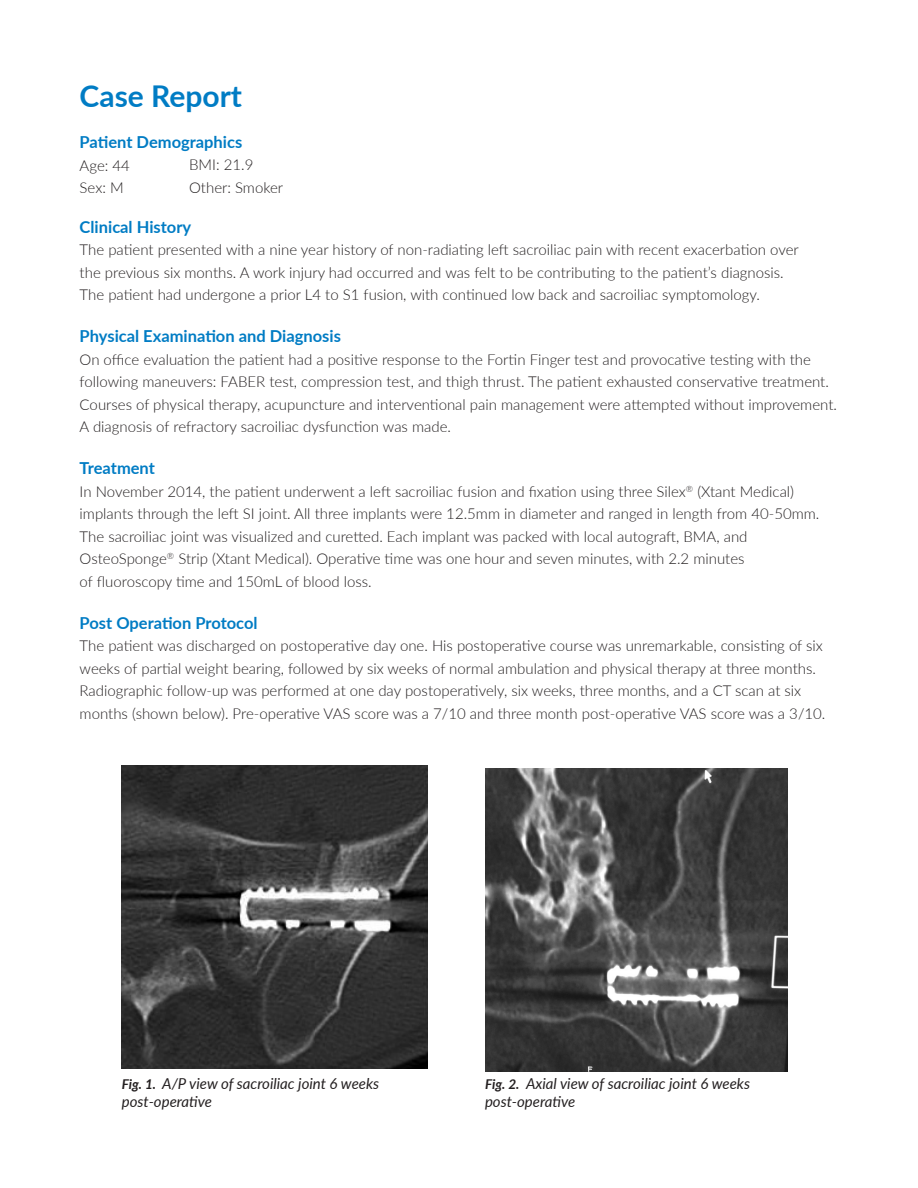
<style>
.page{position:relative;width:918px;height:1188px;background:#fff}
.page>*{position:absolute;margin:0;border:0;box-sizing:border-box;transform-origin:0 0}
.t1{font:700 30px "Lato";color:#007cc4}
.t2{font:700 16.5px "Lato";color:#007cc4}
.t3{font:300 15px/22.5px "Lato";color:#231f20}
.t4{font:italic 15px/18px "Lato";color:#231f20}
.s1{font-weight:700;font-size:13.5px}
</style>
<div class="page">
<img style="left:122px;top:766px;width:305px;height:303px">
<img style="left:485px;top:768px;width:303px;height:303px">
<p class="t1" style="left:80px;top:74px;width:164px">Case Report</p>
<p class="t2" style="left:80px;top:130px;width:164px">Patient Demographics</p>
<p class="t3" style="left:80px;top:153px;width:52px">Age: 44</p>
<p class="t3" style="left:80px;top:176px;width:46px">Sex: M</p>
<p class="t2" style="left:80px;top:215px;width:113px">Clinical History</p>
<p class="t3" style="left:80px;top:238px;width:721px">The patient presented with a nine year history of non-radiating left sacroiliac pain with recent exacerbation over the previous six months. A work injury had occurred and was felt to be contributing to the patient’s diagnosis.<br>The patient had undergone a prior L4 to S1 fusion, with continued low back and sacroiliac symptomology.</p>
<p class="t2" style="left:80px;top:324px;width:263px">Physical Examination and Diagnosis</p>
<p class="t3" style="left:80px;top:348px;width:759px">On office evaluation the patient had a positive response to the Fortin Finger test and provocative testing with the following maneuvers: FABER test, compression test, and thigh thrust. The patient exhausted conservative treatment.<br>Courses of physical therapy, acupuncture and interventional pain management were attempted without improvement.<br>A diagnosis of refractory sacroiliac dysfunction was made.</p>
<p class="t2" style="left:80px;top:456px;width:77px">Treatment</p>
<p class="t3" style="left:80px;top:480px;width:741px">In November 2014, the patient underwent a left sacroiliac fusion and fixation using three Silex<sup>®</sup> (Xtant Medical) implants through the left SI joint. All three implants were 12.5mm in diameter and ranged in length from 40-50mm.<br>The sacroiliac joint was visualized and curetted. Each implant was packed with local autograft, BMA, and OsteoSponge<sup>®</sup> Strip (Xtant Medical). Operative time was one hour and seven minutes, with 2.2 minutes<br>of fluoroscopy time and 150mL of blood loss.</p>
<p class="t2" style="left:80px;top:611px;width:180px">Post Operation Protocol</p>
<p class="t3" style="left:80px;top:634px;width:747px">The patient was discharged on postoperative day one. His postoperative course was unremarkable, consisting of six weeks of partial weight bearing, followed by six weeks of normal ambulation and physical therapy at three months.<br>Radiographic follow-up was performed at one day postoperatively, six weeks, three months, and a CT scan at six months (shown below). Pre-operative VAS score was a 7/10 and three month post-operative VAS score was a 3/10.</p>
<p class="t3" style="left:189px;top:153px;width:66px">BMI: 21.9</p>
<p class="t3" style="left:189px;top:176px;width:96px">Other: Smoker</p>
<p class="t4" style="left:122px;top:1074px;width:259px"><span class="s1">Fig. 1.</span> A/P view of sacroiliac joint 6 weeks post-operative</p>
<p class="t4" style="left:485px;top:1074px;width:267px"><span class="s1">Fig. 2.</span> Axial view of sacroiliac joint 6 weeks post-operative</p>
</div>
